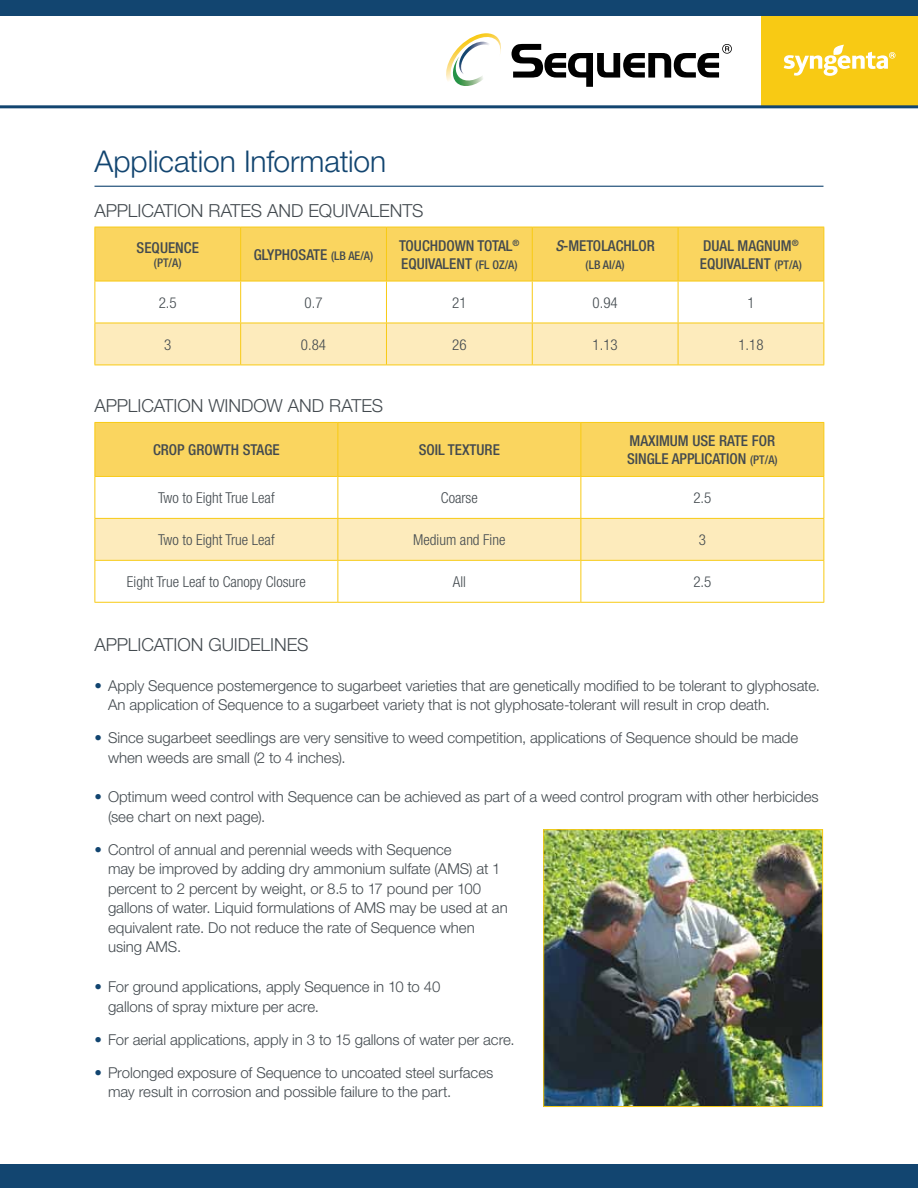
<style>
.page{position:relative;width:918px;height:1188px;background:#fff}
.page>*{position:absolute;margin:0;border:0;box-sizing:border-box;transform-origin:0 0}
.t1{font:300 30px "Helvetica Neue";letter-spacing:-.005em;color:#124570}
.t2{font:300 18px "Helvetica Neue";color:#434a4f}
.t3{font:300 15px/19.5px "Helvetica Neue";letter-spacing:-.005em;color:#434a4f}
.t4{font:500 condensed 15px/18px "Helvetica Neue";color:#434a4f}
.t5{font:300 condensed 15px "Helvetica Neue";color:#434a4f}
.t6{font:500 condensed 12px "Helvetica Neue";color:#434a4f}
.s1{font-size:12px}
.s2{font-style:italic}
.s3{color:#124570}
</style>
<div class="page">
<hr style="left:94px;top:186px;width:730px;height:1px;background:#124570">
<svg style="left:95px;top:228px;width:729px;height:137px"></svg>
<hr style="left:94px;top:281px;width:1px;height:42px;background:#f8ca14">
<hr style="left:240px;top:281px;width:1px;height:42px;background:#f8ca14">
<hr style="left:386px;top:281px;width:1px;height:42px;background:#f8ca14">
<hr style="left:532px;top:281px;width:1px;height:42px;background:#f8ca14">
<hr style="left:678px;top:281px;width:1px;height:42px;background:#f8ca14">
<hr style="left:824px;top:281px;width:1px;height:42px;background:#f8ca14">
<hr style="left:94px;top:323px;width:147px;height:1px;background:#f8ca14">
<hr style="left:94px;top:323px;width:1px;height:42px;background:#f8ca14">
<hr style="left:241px;top:323px;width:145px;height:1px;background:#f8ca14">
<hr style="left:240px;top:323px;width:1px;height:42px;background:#f8ca14">
<hr style="left:386px;top:323px;width:146px;height:1px;background:#f8ca14">
<hr style="left:386px;top:323px;width:1px;height:42px;background:#f8ca14">
<hr style="left:532px;top:323px;width:146px;height:1px;background:#f8ca14">
<hr style="left:532px;top:323px;width:1px;height:42px;background:#f8ca14">
<hr style="left:678px;top:323px;width:146px;height:1px;background:#f8ca14">
<hr style="left:678px;top:323px;width:1px;height:42px;background:#f8ca14">
<hr style="left:824px;top:323px;width:1px;height:42px;background:#f8ca14">
<hr style="left:94px;top:365px;width:147px;height:1px;background:#f8ca14">
<hr style="left:241px;top:365px;width:145px;height:1px;background:#f8ca14">
<hr style="left:386px;top:365px;width:146px;height:1px;background:#f8ca14">
<hr style="left:532px;top:365px;width:146px;height:1px;background:#f8ca14">
<hr style="left:678px;top:365px;width:146px;height:1px;background:#f8ca14">
<hr style="left:94px;top:227px;width:147px;height:1px;background:#f8ca14">
<hr style="left:94px;top:227px;width:1px;height:54px;background:#f8ca14">
<hr style="left:241px;top:227px;width:145px;height:1px;background:#f8ca14">
<hr style="left:240px;top:227px;width:1px;height:54px;background:#f8ca14">
<hr style="left:386px;top:227px;width:146px;height:1px;background:#f8ca14">
<hr style="left:386px;top:227px;width:1px;height:54px;background:#f8ca14">
<hr style="left:532px;top:227px;width:146px;height:1px;background:#f8ca14">
<hr style="left:532px;top:227px;width:1px;height:54px;background:#f8ca14">
<hr style="left:678px;top:227px;width:146px;height:1px;background:#f8ca14">
<hr style="left:678px;top:227px;width:1px;height:54px;background:#f8ca14">
<hr style="left:824px;top:227px;width:1px;height:54px;background:#f8ca14">
<hr style="left:94px;top:281px;width:147px;height:1px;background:#f8ca14">
<hr style="left:241px;top:281px;width:145px;height:1px;background:#f8ca14">
<hr style="left:386px;top:281px;width:146px;height:1px;background:#f8ca14">
<hr style="left:532px;top:281px;width:146px;height:1px;background:#f8ca14">
<hr style="left:678px;top:281px;width:146px;height:1px;background:#f8ca14">
<svg style="left:95px;top:423px;width:729px;height:179px"></svg>
<hr style="left:94px;top:477px;width:1px;height:41px;background:#f8ca14">
<hr style="left:338px;top:477px;width:1px;height:41px;background:#f8ca14">
<hr style="left:580px;top:477px;width:1px;height:41px;background:#f8ca14">
<hr style="left:824px;top:477px;width:1px;height:41px;background:#f8ca14">
<hr style="left:94px;top:518px;width:244px;height:1px;background:#f8ca14">
<hr style="left:94px;top:519px;width:1px;height:41px;background:#f8ca14">
<hr style="left:338px;top:518px;width:243px;height:1px;background:#f8ca14">
<hr style="left:338px;top:519px;width:1px;height:41px;background:#f8ca14">
<hr style="left:581px;top:518px;width:243px;height:1px;background:#f8ca14">
<hr style="left:580px;top:519px;width:1px;height:41px;background:#f8ca14">
<hr style="left:824px;top:519px;width:1px;height:41px;background:#f8ca14">
<hr style="left:94px;top:560px;width:244px;height:1px;background:#f8ca14">
<hr style="left:94px;top:561px;width:1px;height:41px;background:#f8ca14">
<hr style="left:338px;top:560px;width:243px;height:1px;background:#f8ca14">
<hr style="left:338px;top:561px;width:1px;height:41px;background:#f8ca14">
<hr style="left:581px;top:560px;width:243px;height:1px;background:#f8ca14">
<hr style="left:580px;top:561px;width:1px;height:41px;background:#f8ca14">
<hr style="left:824px;top:561px;width:1px;height:41px;background:#f8ca14">
<hr style="left:94px;top:602px;width:244px;height:1px;background:#f8ca14">
<hr style="left:338px;top:602px;width:243px;height:1px;background:#f8ca14">
<hr style="left:581px;top:602px;width:243px;height:1px;background:#f8ca14">
<hr style="left:94px;top:422px;width:244px;height:1px;background:#f8ca14">
<hr style="left:94px;top:423px;width:1px;height:53px;background:#f8ca14">
<hr style="left:338px;top:422px;width:243px;height:1px;background:#f8ca14">
<hr style="left:338px;top:423px;width:1px;height:53px;background:#f8ca14">
<hr style="left:581px;top:422px;width:243px;height:1px;background:#f8ca14">
<hr style="left:580px;top:423px;width:1px;height:53px;background:#f8ca14">
<hr style="left:824px;top:423px;width:1px;height:53px;background:#f8ca14">
<hr style="left:94px;top:476px;width:244px;height:1px;background:#f8ca14">
<hr style="left:338px;top:476px;width:243px;height:1px;background:#f8ca14">
<hr style="left:581px;top:476px;width:243px;height:1px;background:#f8ca14">
<div style="left:0;top:1165px;width:918px;height:23px;background:#124570"></div>
<img style="left:545px;top:831px;width:276px;height:274px">
<div style="left:543px;top:829px;width:280px;height:278px;border:1px solid #f8ca14"></div>
<div style="left:762px;top:15px;width:156px;height:90px;background:#f8ca14"></div>
<div style="left:0;top:0;width:918px;height:15px;background:#124570"></div>
<svg style="left:784px;top:45px;width:112px;height:31px"></svg>
<hr style="left:0;top:105px;width:918px;height:3px;background:#124570">
<svg style="left:446px;top:33px;width:55px;height:53px"></svg>
<svg style="left:512px;top:44px;width:220px;height:43px"></svg>
<h1 class="t1" style="left:94px;top:143px;width:293px">Application Information</h1>
<p class="t2" style="left:94px;top:199px;width:21px">Applicati</p>
<p class="t2" style="left:177px;top:199px;width:55px">on Rates</p>
<p class="t2" style="left:267px;top:199px;width:13px">and</p>
<p class="t2" style="left:309px;top:199px;width:62px">Equivalents</p>
<p class="t4" style="left:137px;top:238px;width:64px">SEQUENCE</p>
<p class="t6" style="left:154px;top:256px;width:29px">(PT/A)</p>
<p class="t4" style="left:254px;top:245px;width:121px">GLYPHOSATE <span class="s1">(LB AE/A)</span></p>
<p class="t4" style="left:399px;top:236px;width:122px">TOUCHDOWN TOTAL<sup>®<br></sup>EQUIVALENT <span class="s1">(FL OZ/A)</span></p>
<p class="t4" style="left:555px;top:236px;width:101px"><span class="s2">S</span>-METOLACHLOR</p>
<p class="t6" style="left:586px;top:258px;width:41px">(LB AI/A)</p>
<p class="t4" style="left:700px;top:236px;width:103px">DUAL MAGNUM<sup>®<br></sup>EQUIVALENT <span class="s1">(PT/A)</span></p>
<p class="t5" style="left:159px;top:294px;width:19px">2.5</p>
<p class="t5" style="left:305px;top:294px;width:19px">0.7</p>
<p class="t5" style="left:452px;top:294px;width:16px">21</p>
<p class="t5" style="left:593px;top:294px;width:27px">0.94</p>
<p class="t5" style="left:747px;top:294px;width:9px">1</p>
<p class="t5" style="left:164px;top:336px;width:9px">3</p>
<p class="t5" style="left:301px;top:336px;width:27px">0.84</p>
<p class="t5" style="left:452px;top:336px;width:16px">26</p>
<p class="t5" style="left:593px;top:336px;width:27px">1.13</p>
<p class="t5" style="left:738px;top:336px;width:27px">1.18</p>
<p class="t2" style="left:94px;top:395px;width:21px">Applicati</p>
<p class="t2" style="left:177px;top:395px;width:124px">on Window and</p>
<p class="t2" style="left:329px;top:395px;width:24px">Rates</p>
<p class="t4" style="left:153px;top:441px;width:128px">CROP GROWTH STAG E</p>
<p class="t4" style="left:419px;top:441px;width:83px">SOIL TEXTURE</p>
<p class="t4" style="left:627px;top:432px;width:152px">MAXIMUM USE RATE FOR<br>SINGLE APPLICATION <span class="s1">(PT/A)</span></p>
<p class="t5" style="left:158px;top:489px;width:118px">Two to Eight True Leaf</p>
<p class="t5" style="left:441px;top:489px;width:38px">Coarse</p>
<p class="t5" style="left:693px;top:489px;width:20px">2.5</p>
<p class="t5" style="left:158px;top:531px;width:118px">Two to Eight True Leaf</p>
<p class="t5" style="left:413px;top:531px;width:94px">Medium and Fine</p>
<p class="t5" style="left:699px;top:531px;width:9px">3</p>
<p class="t5" style="left:127px;top:573px;width:180px">Eight True Leaf to Canopy Closure</p>
<p class="t5" style="left:453px;top:573px;width:15px">All</p>
<p class="t5" style="left:693px;top:573px;width:20px">2.5</p>
<p class="t2" style="left:94px;top:633px;width:21px">Applicati</p>
<p class="t2" style="left:177px;top:633px;width:55px">on Guidelines</p>
<p class="t3" style="left:108px;top:675px;width:713px;text-indent:-14px"><span class="s3">•</span> Apply Sequence postemergence to sugarbeet varieties that are genetically modified to be tolerant to glyphosate.<br>An application of Sequence to a sugarbeet variety that is not glyphosate-tolerant will result in crop death.</p>
<p class="t3" style="left:108px;top:728px;width:692px;text-indent:-14px"><span class="s3">•</span> Since sugarbeet seedlings are very sensitive to weed competition, applications of Sequence should be made when weeds are small (2 to 4 inches).</p>
<p class="t3" style="left:108px;top:787px;width:712px;text-indent:-14px"><span class="s3">•</span> Optimum weed control with Sequence can be achieved as part of a weed control program with other herbicides (see chart on next page).</p>
<p class="t3" style="left:108px;top:839px;width:401px;text-indent:-14px"><span class="s3">•</span> Control of annual and perennial weeds with Sequence<br>may be improved by adding dry ammonium sulfate (AMS) at 1 percent to 2 percent by weight, or 8.5 to 17 pound per 100 gallons of water. Liquid formulations of AMS may be used at an equivalent rate. Do not reduce the rate of Sequence when using AMS.</p>
<p class="t3" style="left:108px;top:977px;width:334px;text-indent:-14px"><span class="s3">•</span> For ground applications, apply Sequence in 10 to 40 gallons of spray mixture per acre.</p>
<p class="t3" style="left:94px;top:1029px;width:422px"><span class="s3">•</span> For aerial applications, apply in 3 to 15 gallons of water per acre.</p>
<p class="t3" style="left:108px;top:1062px;width:387px;text-indent:-14px"><span class="s3">•</span> Prolonged exposure of Sequence to uncoated steel surfaces may result in corrosion and possible failure to the part.</p>
</div>
